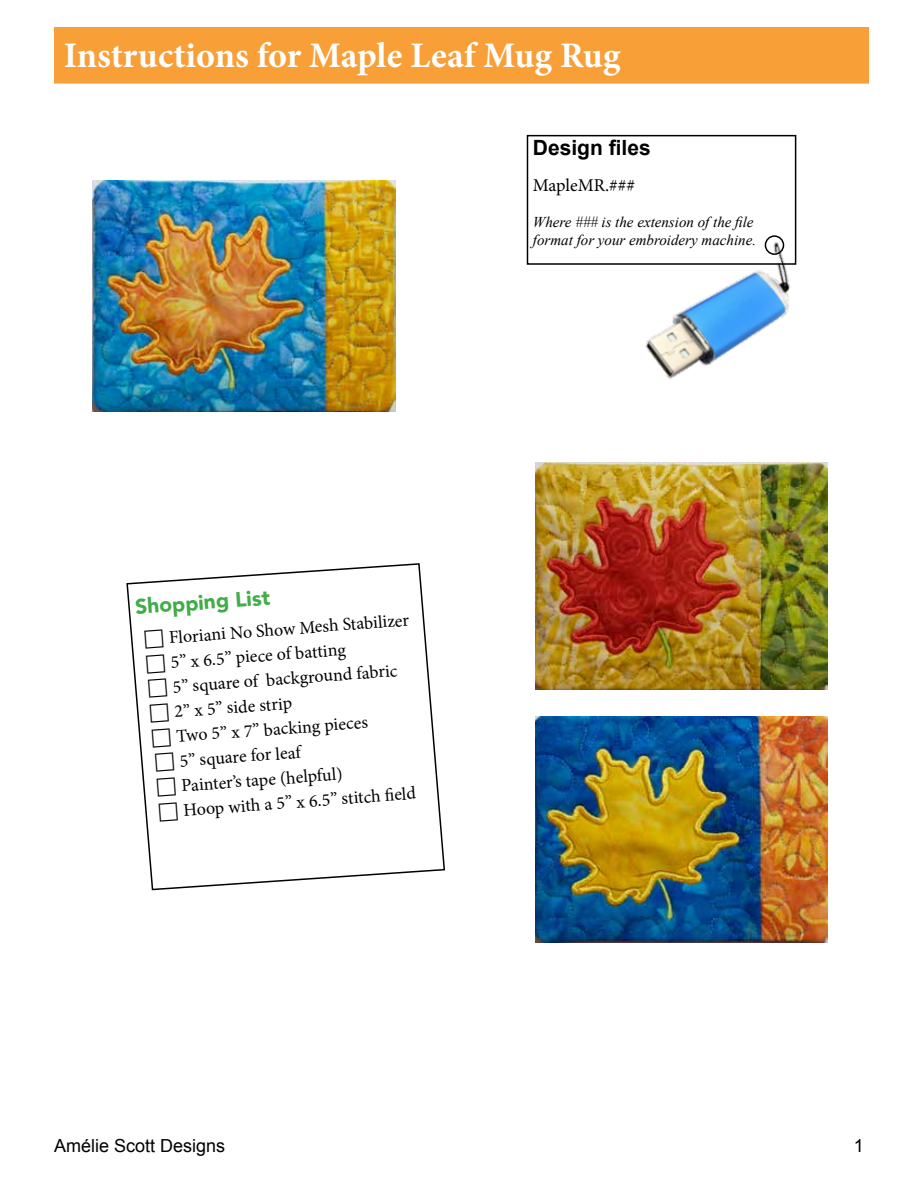
<style>
.page{position:relative;width:918px;height:1188px;background:#fff}
.page>*{position:absolute;margin:0;border:0;box-sizing:border-box;transform-origin:0 0}
.t1{font:700 36px "Minion Pro";letter-spacing:-.005em;color:#fff}
.t2{font:900 21px "Avenir";color:#41ad49}
.t3{font:700 21px "Arial";color:#000}
.t4{font:18px/24.8px "Minion Pro";letter-spacing:-.005em;color:#000}
.t5{font:18px "Arial";color:#000}
.t6{font:italic 15px/18px "Times New Roman";color:#000}
</style>
<div class="page">
<img style="left:535px;top:463px;width:292px;height:227px">
<img style="left:93px;top:181px;width:302px;height:231px">
<svg style="left:126px;top:563px;width:319px;height:328px"></svg>
<img style="left:645px;top:226px;width:152px;height:154px">
<div style="left:527px;top:135px;width:269px;height:130px;border:2px solid #000"></div>
<div style="left:765px;top:235px;width:19px;height:20px;border:2px solid #000;border-radius:50%"></div>
<div style="left:56px;top:28px;width:812px;height:54px;background:#f99f38"></div>
<div style="left:54px;top:27px;width:815px;height:57px;border:3px solid #f99f38"></div>
<img style="left:536px;top:717px;width:291px;height:225px">
<svg style="left:144px;top:629px;width:22px;height:44px"></svg>
<svg style="left:148px;top:679px;width:30px;height:142px"></svg>
<h1 class="t1" style="left:64px;top:30px;width:558px">Instructions for Maple Leaf Mug Rug</h1>
<p class="t3" style="left:533px;top:133px;width:119px">Design files</p>
<p class="t4" style="left:533px;top:173px;width:104px">MapleMR.###</p>
<p class="t6" style="left:533px;top:212px;width:225px">Where ### is the extension of the file format for your embroidery machine.</p>
<p class="t2" style="left:134px;top:589px;width:137px;rotate:-4deg">Shopping List</p>
<p class="t4" style="left:168px;top:625px;width:242px;rotate:-4deg">Floriani No Show Mesh Stabilizer<br>5” x 6.5” piece of batting<br>5” square of background fabric<br>2” x 5” side strip<br>Two 5” x 7” backing pieces<br>5” square for leaf<br>Painter’s tape (helpful)<br>Hoop with a 5” x 6.5” stitch fi eld</p>
<p class="t5" style="left:54px;top:1133px;width:173px">Amélie Scott Designs</p>
<p class="t5" style="left:854px;top:1133px;width:12px">1</p>
</div>
